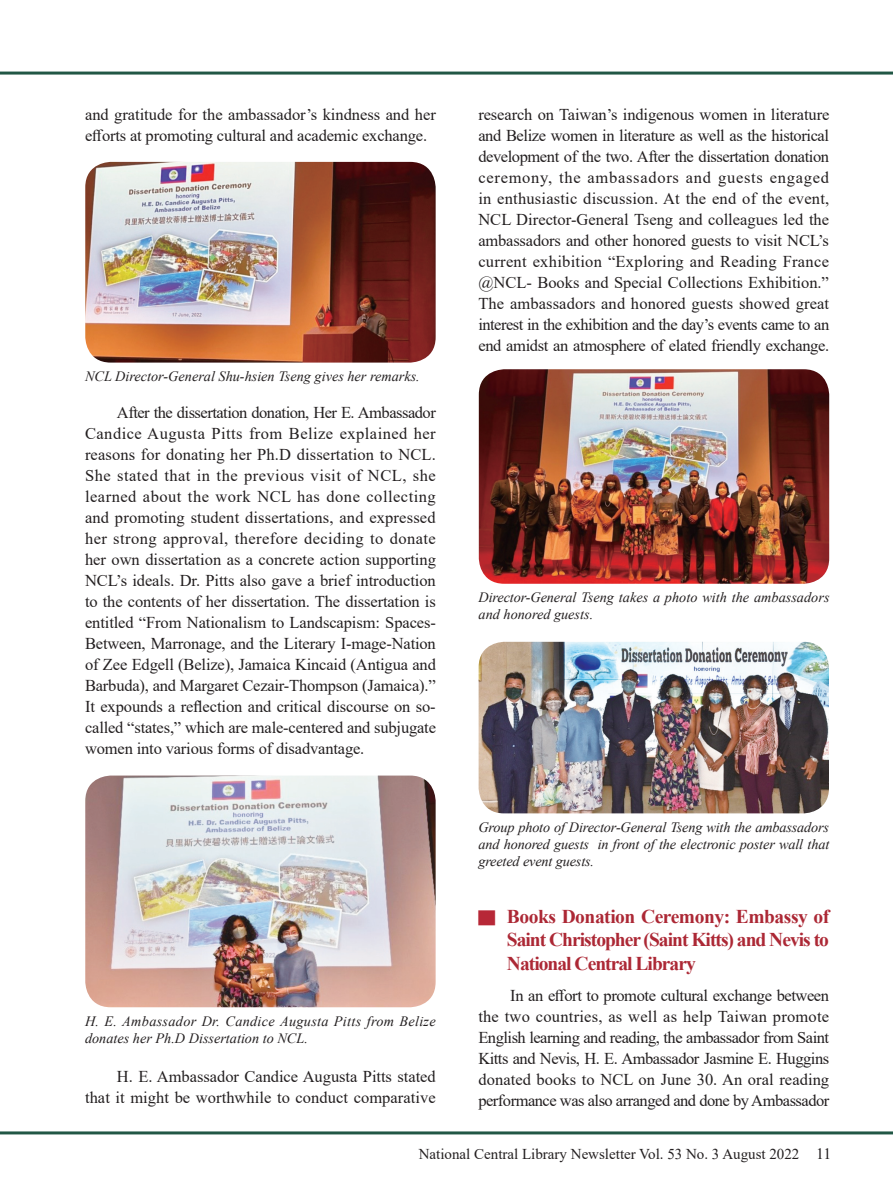
<style>
.page{position:relative;width:893px;height:1191px;background:#fff}
.page>*{position:absolute;margin:0;border:0;box-sizing:border-box;transform-origin:0 0}
.t1{font:700 19.5px/23.4px "Times New Roman";letter-spacing:-.05em;color:#ac2835;text-align:justify}
.t2{font:16.95px "DF Ming Md HKP BF";color:#b72837;scale:1.1 1}
._0_2內文{font:16.5px/21px "Times New Roman";letter-spacing:-.01em;color:#231f20;text-align:justify}
.t3{font:15.75px "Times New Roman";color:#231f20}
.t4{font:15px "Times New Roman";color:#231f20}
.圖說{font:italic 14.25px/17.1px "Times New Roman";color:#231f20}
.圖說-2{font:italic 14.25px/17.1px "Times New Roman";letter-spacing:.02em;color:#231f20}
</style>
<div class="page">
<hr style="left:0;top:72px;width:893px;height:3px;background:#215745">
<hr style="left:0;top:1131px;width:893px;height:3px;background:#215745">
<img style="left:85px;top:162px;width:351px;height:200px">
<img style="left:85px;top:775px;width:351px;height:232px">
<img style="left:479px;top:369px;width:350px;height:215px">
<img style="left:479px;top:642px;width:350px;height:171px">
<p class="_0_2內文" style="left:85px;top:103px;width:352px">and gratitude for the ambassador’s kindness and her efforts at promoting cultural and academic exchange.</p>
<p class="圖說" style="left:85px;top:367px;width:336px">NCL Director-General Shu-hsien Tseng gives her remarks.</p>
<p class="_0_2內文" style="left:85px;top:402px;width:352px;text-indent:32px">After the dissertation donation, Her E. Ambassador Candice Augusta Pitts from Belize explained her reasons for donating her Ph.D dissertation to NCL.<br>She stated that in the previous visit of NCL, she learned about the work NCL has done collecting and promoting student dissertations, and expressed her strong approval, therefore deciding to donate her own dissertation as a concrete action supporting NCL’s ideals. Dr. Pitts also gave a brief introduction to the contents of her dissertation. The dissertation is entitled “From Nationalism to Landscapism: Spaces-Between, Marronage, and the Literary I-mage-Nation of Zee Edgell (Belize), Jamaica Kincaid (Antigua and Barbuda), and Margaret Cezair-Thompson (Jamaica).” It expounds a reflection and critical discourse on so&shy;called “states,” which are male-centered and subjugate women into various forms of disadvantage.</p>
<p class="圖說-2" style="left:85px;top:1012px;width:352px">H. E. Ambassador Dr. Candice Augusta Pitts from Belize donates her Ph.D Dissertation to NCL.</p>
<p class="_0_2內文" style="left:85px;top:1065px;width:352px;text-align:right">H. E. Ambassador Candice Augusta Pitts stated<br>that it might be worthwhile to conduct comparative</p>
<p class="_0_2內文" style="left:478px;top:103px;width:352px">research on Taiwan’s indigenous women in literature and Belize women in literature as well as the historical development of the two. After the dissertation donation ceremony, the ambassadors and guests engaged in enthusiastic discussion. At the end of the event, NCL Director-General Tseng and colleagues led the ambassadors and other honored guests to visit NCL’s current exhibition “Exploring and Reading France @NCL- Books and Special Collections Exhibition.” The ambassadors and honored guests showed great interest in the exhibition and the day’s events came to an end amidst an atmosphere of elated friendly exchange.</p>
<p class="圖說" style="left:479px;top:588px;width:352px">Director-General Tseng takes a photo with the ambassadors and honored guests.</p>
<p class="圖說" style="left:478px;top:818px;width:352px;text-align:justify">Group photo of Director-General Tseng with the ambassadors and honored guests in front of the electronic poster wall that greeted event guests.</p>
<p class="t2" style="left:477px;top:909px;width:19px">■</p>
<p class="t1" style="left:507px;top:904px;width:324px">Books Donation Ceremony: Embassy of Saint Christopher (Saint Kitts) and Nevis to National Central Library</p>
<p class="_0_2內文" style="left:478px;top:984px;width:352px;text-indent:32px">In an effort to promote cultural exchange between the two countries, as well as help Taiwan promote English learning and reading, the ambassador from Saint Kitts and Nevis, H. E. Ambassador Jasmine E. Huggins donated books to NCL on June 30. An oral reading performance was also arranged and done by Ambassador</p>
<p class="t4" style="left:419px;top:1143px;width:382px">National Central Library Newsletter Vol. 53 No. 3 August 2022</p>
<p class="t3" style="left:816px;top:1142px;width:17px">11</p>
</div>
